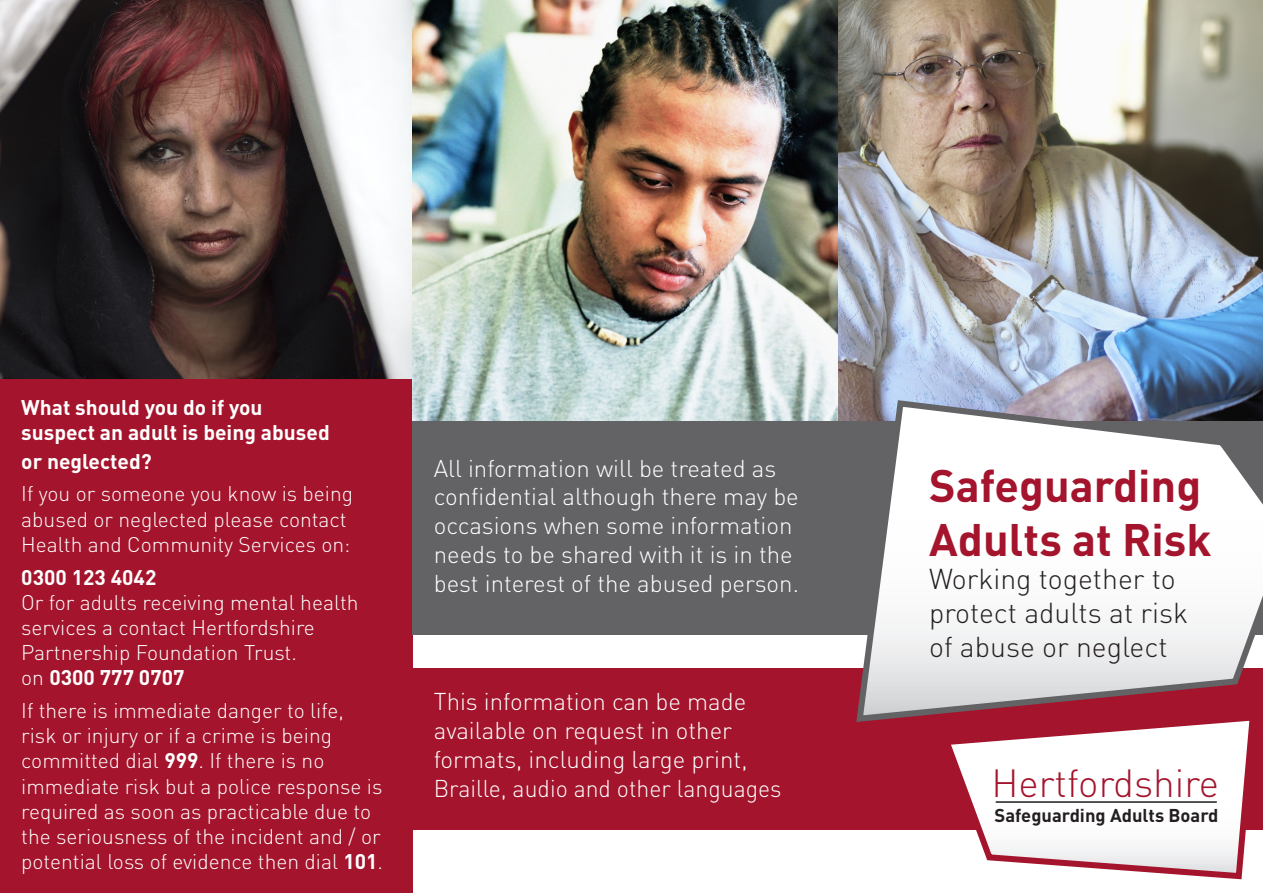
<style>
.page{position:relative;width:1263px;height:893px;background:#fff}
.page>*{position:absolute;margin:0;border:0;box-sizing:border-box;transform-origin:0 0}
.t1{font:700 45px/54px "DIN";color:#a4142c}
.t2{font:300 38.85px "DIN";color:#a4142c}
.t3{font:300 28.35px/34px "DIN";color:#231f20}
.t4{font:300 24px/28.8px "DIN";color:#fff}
.t5{font:300 21px/25.2px "DIN";color:#fff}
.t6{font:700 21px/25.2px "DIN";color:#fff}
.t7{font:700 18.3px "DIN";color:#231f20}
.s1{font-weight:700}
</style>
<div class="page">
<img style="left:0;top:0;width:412px;height:379px">
<div style="left:838px;top:668px;width:425px;height:161px;background:#a4142c"></div>
<div style="left:412px;top:668px;width:426px;height:161px;background:#a4142c"></div>
<div style="left:0;top:379px;width:412px;height:514px;background:#a4142c"></div>
<div style="left:838px;top:415px;width:425px;height:220px;background:#636366"></div>
<img style="left:412px;top:0;width:851px;height:421px">
<div style="left:412px;top:421px;width:426px;height:214px;background:#636366"></div>
<svg style="left:939px;top:725px;width:320px;height:155px"></svg>
<svg style="left:853px;top:397px;width:410px;height:328px"></svg>
<hr style="left:996px;top:801px;width:221px;height:2px;background:#231f20">
<p class="t6" style="left:21px;top:394px;width:310px">What should you do if you suspect an adult is being abused</p>
<p class="t6" style="left:21px;top:448px;width:132px">or neglected?</p>
<p class="t5" style="left:21px;top:481px;width:333px">If you or someone you know is being abused or neglected please contact<br>Health and Community Services on:</p>
<p class="t6" style="left:21px;top:563px;width:137px">0300 123 4042</p>
<p class="t5" style="left:21px;top:589px;width:339px">Or for adults receiving mental health services a contact Hertfordshire<br>Partnership Foundation Trust.<br>on <span class="s1">0300 777 0707</span></p>
<p class="t5" style="left:21px;top:698px;width:363px">If there is immediate danger to life, risk or injury or if a crime is being committed dial <span class="s1">999</span>. If there is no immediate risk but a police response is required as soon as practicable due to the seriousness of the incident and / or potential loss of evidence then dial <span class="s1">101</span>.</p>
<p class="t4" style="left:434px;top:453px;width:367px">All information will be treated as confidential although there may be occasions when some information needs to be shared with it is in the best interest of the abused person.</p>
<p class="t4" style="left:434px;top:687px;width:349px">This information can be made available on request in other formats, including large print,<br>Braille, audio and other languages</p>
<p class="t1" style="left:929px;top:457px;width:284px">Safeguarding<br>Adults at Risk</p>
<p class="t3" style="left:929px;top:561px;width:260px">Working together to protect adults at risk of abuse or neglect</p>
<p class="t2" style="left:991px;top:759px;width:229px">Hertfordshire</p>
<p class="t7" style="left:994px;top:804px;width:225px">Safeguarding Adults Board</p>
</div>
